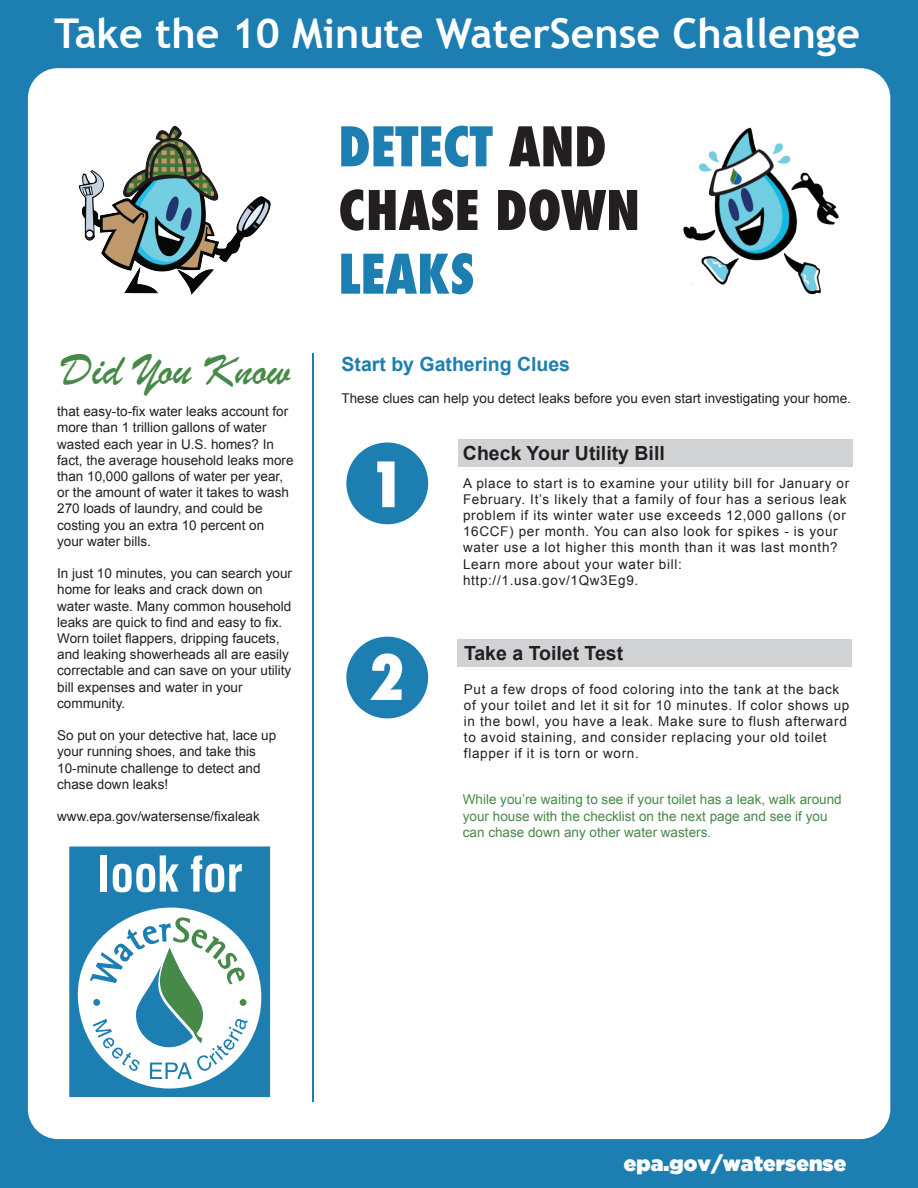
<style>
.page{position:relative;width:918px;height:1188px;background:#fff}
.page>*{position:absolute;margin:0;border:0;box-sizing:border-box;transform-origin:0 0}
.t1{font:800 condensed 60.6px "Futura";color:#fff}
.t2{font:800 condensed 53.1px/63.8px "Futura";color:#231f20}
.t3{font:800 condensed 53.1px "Futura";color:#1d7eb2}
.t4{font:46.95px "Brush Script";color:#478949}
.t5{font:700 41.1px "Trebuchet MS";color:#fff}
.t6{font:21px "Gotham Ultra";letter-spacing:.005em;color:#fff}
.t7{font:700 19.5px "Arial";color:#231f20}
.t8{font:700 19.5px "Arial";color:#1d7eb2}
.t9{font:13.5px/16.2px "Arial";color:#231f20}
.t10{font:13.5px/16.2px "Arial";letter-spacing:.05em;color:#231f20}
.t11{font:13.5px/16.2px "Arial";color:#478949}
.s1{color:#1d7eb2}
</style>
<div class="page">
<div style="left:0;top:0;width:918px;height:1187px;background:#1d7eb2"></div>
<div style="left:28px;top:68px;width:862px;height:1071px;background:#fff;border-radius:30px"></div>
<div style="left:63px;top:840px;width:213px;height:263px;background:#1d7eb2;border:6px solid #fff"></div>
<div style="left:101px;top:855px;width:6px;height:37px;background:#fff"></div>
<svg style="left:113px;top:855px;width:66px;height:37px"></svg>
<svg style="left:191px;top:855px;width:51px;height:37px"></svg>
<svg style="left:77px;top:907px;width:184px;height:182px"></svg>
<hr style="left:313px;top:353px;width:1px;height:749px;background:#1d7eb2">
<img style="left:78px;top:125px;width:193px;height:170px">
<div style="left:458px;top:440px;width:394px;height:27px;background:#d1d2d4"></div>
<div style="left:346px;top:442px;width:82px;height:82px;background:#1d7eb2;border-radius:50%"></div>
<div style="left:346px;top:637px;width:82px;height:81px;background:#1d7eb2;border-radius:50%"></div>
<div style="left:458px;top:640px;width:394px;height:27px;background:#d1d2d4"></div>
<img style="left:683px;top:127px;width:156px;height:168px">
<h3 class="t5" style="left:54px;top:7px;width:808px">Take the 10 Minute WaterSense Challenge</h3>
<h3 class="t4" style="left:62px;top:341px;width:230px">Did You Know</h3>
<p class="t9" style="left:57px;top:404px;width:238px">that easy-to-fix water leaks account for more than 1 trillion gallons of water wasted each year in U.S. homes? In fact, the average household leaks more than 10,000 gallons of water per year, or the amount of water it takes to wash 270 loads of laundry, and could be costing you an extra 10 percent on your water bills.</p>
<p class="t9" style="left:57px;top:566px;width:236px">In just 10 minutes, you can search your home for leaks and crack down on water waste. Many common household leaks are quick to find and easy to fix.<br>Worn toilet flappers, dripping faucets, and leaking showerheads all are easily correctable and can save on your utility bill expenses and water in your community.</p>
<p class="t9" style="left:57px;top:728px;width:221px">So put on your detective hat, lace up your running shoes, and take this<br>10-minute challenge to detect and chase down leaks!</p>
<p class="t9" style="left:57px;top:809px;width:204px">www.epa.gov/watersense/fixaleak</p>
<h2 class="t2" style="left:338px;top:115px;width:303px"><span class="s1">DETECT</span> AND<br>CHASE DOWN</h2>
<h2 class="t3" style="left:338px;top:238px;width:138px">LEAKS</h2>
<h3 class="t8" style="left:342px;top:351px;width:230px">Start by Gathering Clues</h3>
<p class="t9" style="left:342px;top:391px;width:511px">These clues can help you detect leaks before you even start investigating your home.</p>
<h1 class="t1" style="left:368px;top:443px;width:38px">1</h1>
<h1 class="t1" style="left:368px;top:636px;width:38px">2</h1>
<h3 class="t7" style="left:463px;top:440px;width:203px">Check Your Utility Bill</h3>
<p class="t10" style="left:463px;top:475px;width:388px">A place to start is to examine your utility bill for January or February. It’s likely that a family of four has a serious leak problem if its winter water use exceeds 12,000 gallons (or 16CCF) per month. You can also look for spikes - is your water use a lot higher this month than it was last month?<br>Learn more about your water bill: http://1.usa.gov/1Qw3Eg9.</p>
<h3 class="t7" style="left:464px;top:640px;width:161px">Take a Toilet Test</h3>
<p class="t10" style="left:464px;top:681px;width:387px">Put a few drops of food coloring into the tank at the back of your toilet and let it sit for 10 minutes. If color shows up in the bowl, you have a leak. Make sure to flush afterward to avoid staining, and consider replacing your old toilet flapper if it is torn or worn.</p>
<p class="t11" style="left:463px;top:792px;width:380px">While you’re waiting to see if your toilet has a leak, walk around your house with the checklist on the next page and see if you can chase down any other water wasters.</p>
<h3 class="t6" style="left:624px;top:1151px;width:224px">epa.gov/watersense</h3>
</div>
